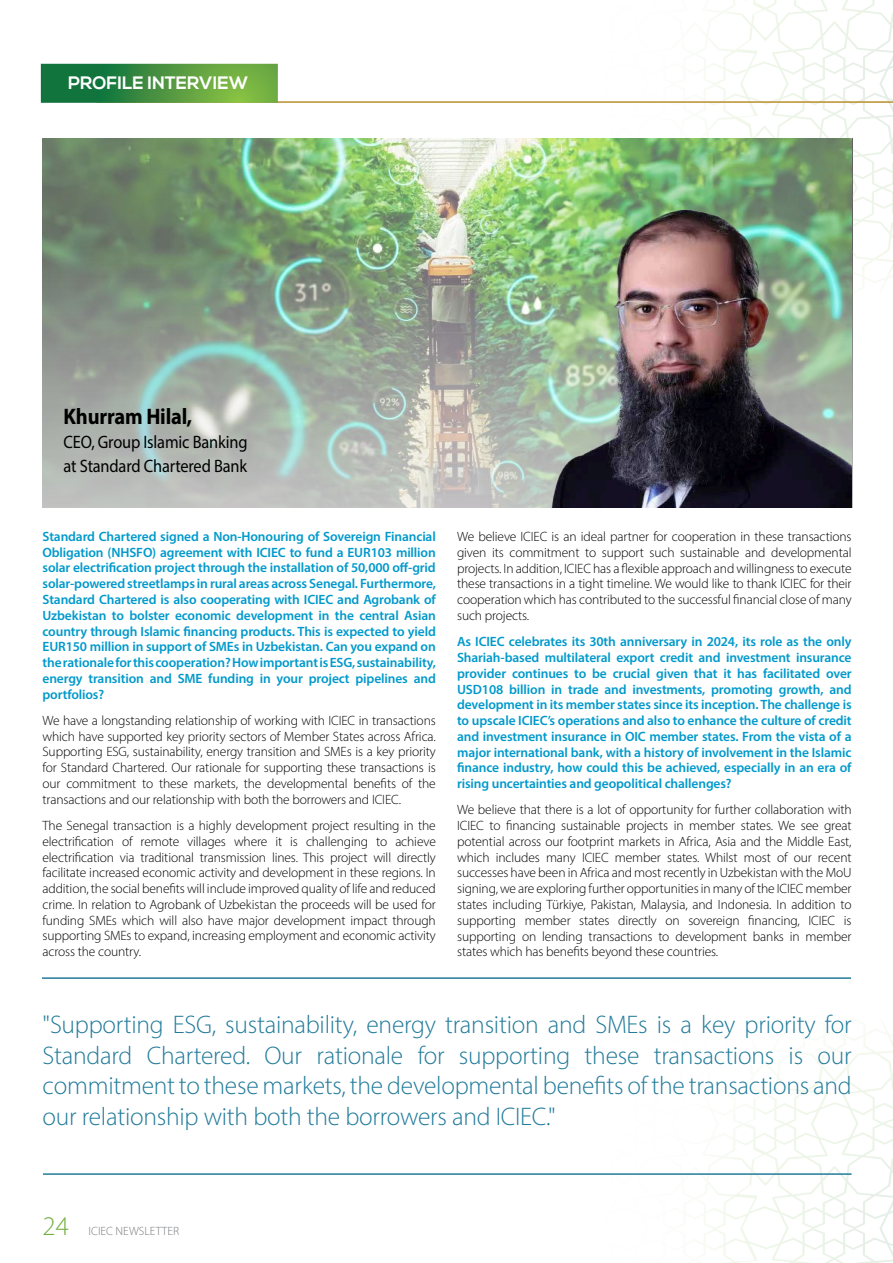
<style>
.page{position:relative;width:893px;height:1263px;background:#fff}
.page>*{position:absolute;margin:0;border:0;box-sizing:border-box;transform-origin:0 0}
.t1{font:300 27px "Myriad Pro";color:#75b042}
.t2{font:300 25.5px/30.6px "Myriad Pro";letter-spacing:-.01em;color:#227b9b;text-align:justify}
.t3{font:700 22.5px "Myriad Pro";letter-spacing:-.01em;color:#000;scale:.91 1}
.t4{font:18px/24px "Myriad Pro";letter-spacing:-.01em;color:#000;scale:.91 1}
.t5{font:700 18px "Nexa";color:#fff}
.t6{font:300 13.5px/15.8px "Myriad Pro";letter-spacing:-.01em;color:#000;text-align:justify}
.t7{font:600 13.5px/15.8px "Myriad Pro";letter-spacing:-.01em;color:#0099cb;text-align:justify}
.t8{font:300 12px "Myriad Pro";color:#787a7d}
</style>
<div class="page">
<svg style="left:704px;top:0;width:189px;height:293px"></svg>
<svg style="left:704px;top:1033px;width:189px;height:230px"></svg>
<img style="left:43px;top:138px;width:809px;height:370px">
<hr style="left:42px;top:977px;width:809px;height:2px;background:#227b9b">
<hr style="left:43px;top:1173px;width:809px;height:2px;background:#227b9b">
<img style="left:457px;top:191px;width:395px;height:317px">
<hr style="left:97px;top:101px;width:796px;height:2px;background:#ba8e2d">
<svg style="left:41px;top:64px;width:237px;height:39px;background:#459240"></svg>
<h3 class="t5" style="left:68px;top:73px;width:182px">PROFILE INTERVIEW</h3>
<h3 class="t3" style="left:64px;top:402px;width:143px">Khurram Hilal,</h3>
<h3 class="t4" style="left:64px;top:430px;width:204px">CEO, Group Islamic Banking at Standard Chartered Bank</h3>
<p class="t7" style="left:43px;top:528px;width:395px">Standard Chartered signed a Non-Honouring of Sovereign Financial Obligation (NHSFO) agreement with ICIEC to fund a EUR103 million solar electrification project through the installation of 50,000 off-grid solar-powered streetlamps in rural areas across Senegal. Furthermore, Standard Chartered is also cooperating with ICIEC and Agrobank of Uzbekistan to bolster economic development in the central Asian country through Islamic financing products. This is expected to yield EUR150 million in support of SMEs in Uzbekistan. Can you expand on the rationale for this cooperation? How important is ESG, sustainability, energy transition and SME funding in your project pipelines and portfolios?</p>
<p class="t6" style="left:43px;top:712px;width:395px">We have a longstanding relationship of working with ICIEC in transactions which have supported key priority sectors of Member States across Africa.<br>Supporting ESG, sustainability, energy transition and SMEs is a key priority for Standard Chartered. Our rationale for supporting these transactions is our commitment to these markets, the developmental benefits of the transactions and our relationship with both the borrowers and ICIEC.</p>
<p class="t6" style="left:43px;top:817px;width:395px">The Senegal transaction is a highly development project resulting in the electrification of remote villages where it is challenging to achieve electrification via traditional transmission lines. This project will directly facilitate increased economic activity and development in these regions. In addition, the social benefits will include improved quality of life and reduced crime. In relation to Agrobank of Uzbekistan the proceeds will be used for funding SMEs which will also have major development impact through supporting SMEs to expand, increasing employment and economic activity across the country.</p>
<p class="t6" style="left:457px;top:529px;width:396px">We believe ICIEC is an ideal partner for cooperation in these transactions given its commitment to support such sustainable and developmental projects. In addition, ICIEC has a flexible approach and willingness to execute these transactions in a tight timeline. We would like to thank ICIEC for their cooperation which has contributed to the successful financial close of many such projects.</p>
<p class="t7" style="left:457px;top:633px;width:396px">As ICIEC celebrates its 30th anniversary in 2024, its role as the only Shariah-based multilateral export credit and investment insurance provider continues to be crucial given that it has facilitated over USD108 billion in trade and investments, promoting growth, and development in its member states since its inception. The challenge is to upscale ICIEC’s operations and also to enhance the culture of credit and investment insurance in OIC member states. From the vista of a major international bank, with a history of involvement in the Islamic finance industry, how could this be achieved, especially in an era of rising uncertainties and geopolitical challenges?</p>
<p class="t6" style="left:457px;top:802px;width:396px">We believe that there is a lot of opportunity for further collaboration with ICIEC to financing sustainable projects in member states. We see great potential across our footprint markets in Africa, Asia and the Middle East, which includes many ICIEC member states. Whilst most of our recent successes have been in Africa and most recently in Uzbekistan with the MoU signing, we are exploring further opportunities in many of the ICIEC member states including Türkiye, Pakistan, Malaysia, and Indonesia. In addition to supporting member states directly on sovereign financing, ICIEC is supporting on lending transactions to development banks in member states which has benefits beyond these countries.</p>
<p class="t2" style="left:43px;top:1009px;width:811px">"Supporting ESG, sustainability, energy transition and SMEs is a key priority for Standard Chartered. Our rationale for supporting these transactions is our commitment to these markets, the developmental benefits of the transactions and our relationship with both the borrowers and ICIEC."</p>
<h1 class="t1" style="left:43px;top:1210px;width:28px">24</h1>
<p class="t8" style="left:89px;top:1224px;width:92px">ICIEC NEWSLETTER</p>
</div>
